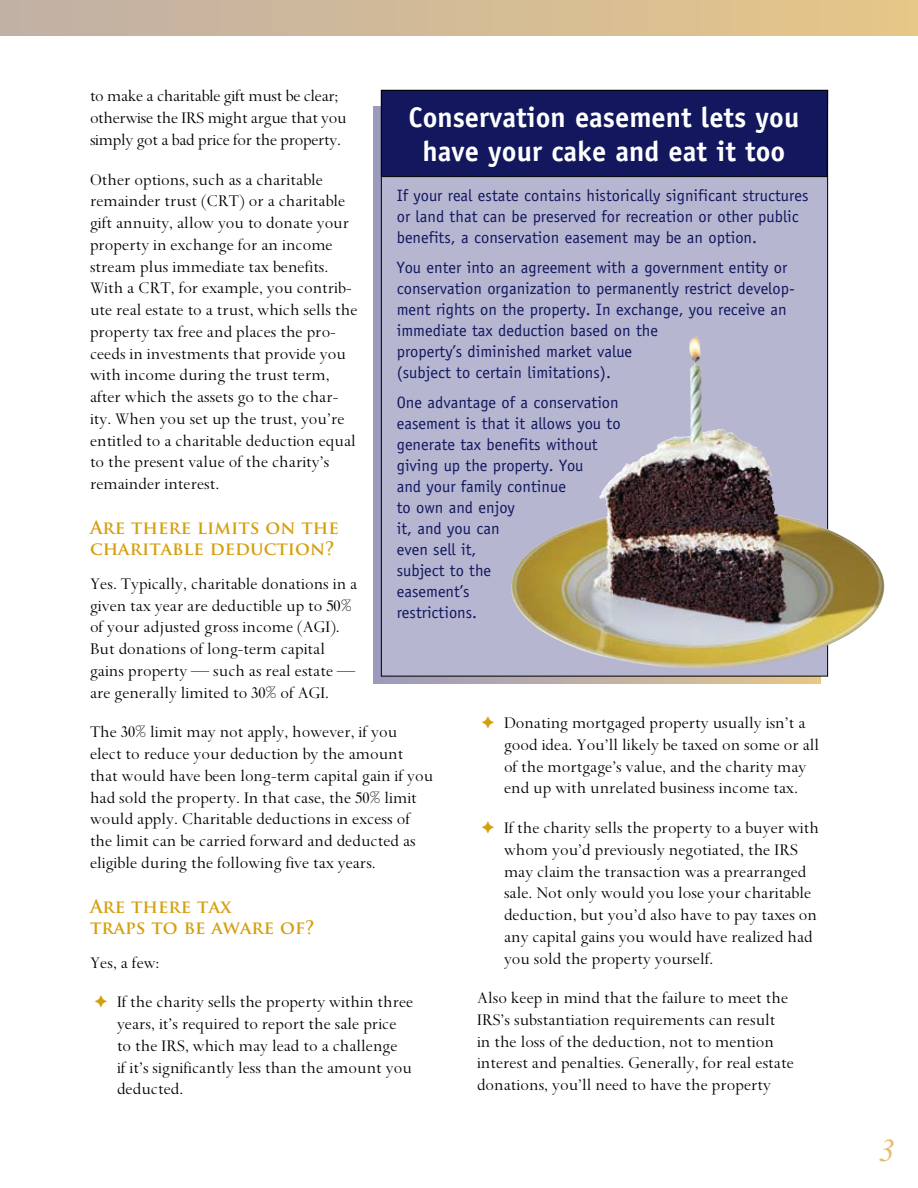
<style>
.page{position:relative;width:918px;height:1188px;background:#fff}
.page>*{position:absolute;margin:0;border:0;box-sizing:border-box;transform-origin:0 0}
.t1{font:italic 31.5px "Times New Roman MT Std";color:#e5bf71}
.t2{font:700 28.5px/34.2px "Officina Sans Std";color:#fff;text-align:center}
.t3{font:18px/21.8px "Spectrum MT Std";color:#000}
.t4{font:18px/21.8px "Spectrum MT Std";letter-spacing:-.02em;color:#000}
.t5{font:700 18px/21px "Trajan Pro";color:#d59f0f}
.t6{font:16.5px/21px "Officina Sans Std";color:#12175e}
.s1{color:#d59f0f}
</style>
<div class="page">
<div style="left:0;top:0;width:918px;height:36px;background:linear-gradient(to right,#c0b0a6,#e6c688)"></div>
<svg style="left:374px;top:106px;width:446px;height:578px;background:#9c95a4"></svg>
<svg style="left:383px;top:177px;width:443px;height:497px;background:#aba8b6"></svg>
<div style="left:381px;top:90px;width:447px;height:87px;background:#12175e"></div>
<img style="left:599px;top:337px;width:96px;height:171px">
<p class="t4" style="left:90px;top:86px;width:258px">to make a charitable gift must be clear; otherwise the IRS might argue that you simply got a bad price for the property.</p>
<p class="t3" style="left:90px;top:169px;width:269px">Other options, such as a charitable remainder trust (CRT) or a charitable gift annuity, allow you to donate your property in exchange for an income stream plus immediate tax benefits.<br>With a CRT, for example, you contrib&shy;ute real estate to a trust, which sells the property tax free and places the pro&shy;ceeds in investments that provide you with income during the trust term, after which the assets go to the char&shy;ity. When you set up the trust, you’re entitled to a charitable deduction equal to the present value of the charity’s remainder interest.</p>
<p class="t5" style="left:90px;top:517px;width:250px">Are there limits on the charitable deduction?</p>
<p class="t3" style="left:90px;top:573px;width:269px">Yes. Typically, charitable donations in a given tax year are deductible up to 50% of your adjusted gross income (AGI).<br>But donations of long-term capital gains property — such as real estate — are generally limited to 30% of AGI.</p>
<p class="t3" style="left:90px;top:721px;width:345px">The 30% limit may not apply, however, if you elect to reduce your deduction by the amount that would have been long-term capital gain if you had sold the property. In that case, the 50% limit would apply. Charitable deductions in excess of the limit can be carried forward and deducted as eligible during the following five tax years.</p>
<p class="t5" style="left:90px;top:896px;width:226px">Are there tax<br>traps to be aware of?</p>
<p class="t3" style="left:90px;top:952px;width:71px">Yes, a few:</p>
<p class="t3" style="left:117px;top:992px;width:298px;text-indent:-22px"><span class="s1">✦</span> If the charity sells the property within three years, it’s required to report the sale price to the IRS, which may lead to a challenge<br>if it’s significantly less than the amount you deducted.</p>
<h2 class="t2" style="left:408px;top:100px;width:392px">Conservation easement lets you have your cake and eat it too</h2>
<p class="t6" style="left:397px;top:185px;width:413px">If your real estate contains historically significant structures or land that can be preserved for recreation or other public benefits, a conservation easement may be an option.</p>
<p class="t6" style="left:397px;top:257px;width:400px">You enter into an agreement with a government entity or conservation organization to permanently restrict develop&shy;ment rights on the property. In exchange, you receive an immediate tax deduction based on the<br>property’s diminished market value<br>(subject to certain limitations).</p>
<p class="t6" style="left:397px;top:392px;width:225px">One advantage of a conservation easement is that it allows you to generate tax benefits without giving up the property. You<br>and your family continue<br>to own and enjoy<br>it, and you can<br>even sell it,<br>subject to the<br>easement’s<br>restrictions.</p>
<p class="t3" style="left:504px;top:712px;width:317px;text-indent:-22px"><span class="s1">✦</span> Donating mortgaged property usually isn’t a good idea. You’ll likely be taxed on some or all of the mortgage’s value, and the charity may end up with unrelated business income tax.</p>
<p class="t3" style="left:504px;top:817px;width:317px;text-indent:-22px"><span class="s1">✦</span> If the charity sells the property to a buyer with whom you’d previously negotiated, the IRS may claim the transaction was a prearranged sale. Not only would you lose your charitable deduction, but you’d also have to pay taxes on any capital gains you would have realized had you sold the property yourself.</p>
<p class="t3" style="left:477px;top:987px;width:318px">Also keep in mind that the failure to meet the IRS’s substantiation requirements can result<br>in the loss of the deduction, not to mention interest and penalties. Generally, for real estate donations, you’ll need to have the property</p>
<h1 class="t1" style="left:879px;top:1133px;width:17px">3</h1>
</div>
